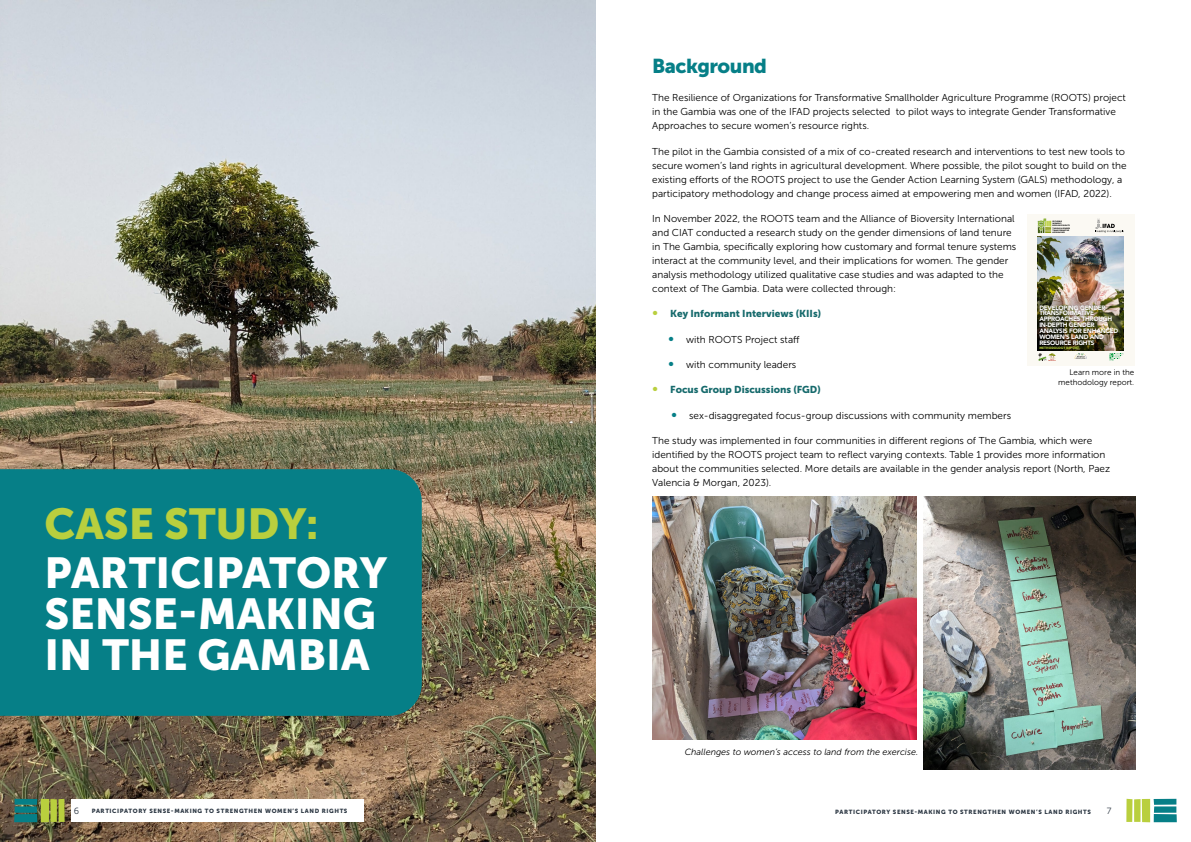
<style>
.page{position:relative;width:1191px;height:842px;background:#fff}
.page>*{position:absolute;margin:0;border:0;box-sizing:border-box;transform-origin:0 0}
.t1{font:43px/41px "Museo Sans 900";color:#fff}
.t2{font:43px "Museo Sans 900";color:#b9cf3e}
.t3{font:20px "Museo Sans 900";letter-spacing:-.025em;color:#067f87}
.t4{font:10px/14px "Museo Sans 300";color:#000}
.t5{font:10px "Museo Sans 900";color:#166a6c}
.t6{font:italic 9px "Museo Sans 300";color:#000}
.t7{font:9px "Museo Sans 300";color:#2b3642}
.t8{font:8px/10px "Museo Sans 300";color:#000;text-align:right}
.t9{font:900 6.3px/5.9px "Avenir";letter-spacing:-.04em;color:#fff}
.t10{font:6px "Museo Sans 900";letter-spacing:.1em;color:#2b3642}
.t11{font:3.2px "Museo Sans 900";color:#b9cf3e}
.t12{font:1.8px/2.1px "Museo Sans 900";color:#000}
</style>
<div class="page">
<img style="left:0;top:0;width:595px;height:842px">
<div style="left:0;top:469px;width:422px;height:247px;background:#067f87"></div>
<img style="left:924px;top:497px;width:211px;height:273px">
<img style="left:652px;top:497px;width:264px;height:242px">
<div style="left:1027px;top:214px;width:107px;height:152px;background:#fbf9f3"></div>
<img style="left:1037px;top:236px;width:86px;height:115px">
<svg style="left:1037px;top:292px;width:57px;height:59px"></svg>
<svg style="left:1037px;top:218px;width:14px;height:15px"></svg>
<svg style="left:1095px;top:218px;width:28px;height:15px"></svg>
<div style="left:1039px;top:305px;width:80px;height:45px;background:#000;opacity:.33"></div>
<svg style="left:1109px;top:353px;width:15px;height:7px"></svg>
<svg style="left:1038px;top:353px;width:18px;height:8px"></svg>
<svg style="left:1074px;top:353px;width:13px;height:6px"></svg>
<div style="left:71px;top:799px;width:293px;height:23px;background:#fff"></div>
<svg style="left:14px;top:799px;width:51px;height:23px"></svg>
<svg style="left:1126px;top:799px;width:50px;height:23px"></svg>
<h1 class="t2" style="left:45px;top:499px;width:276px">CASE STUDY:</h1>
<h1 class="t1" style="left:45px;top:552px;width:344px">PARTICIPATORY<br>SENSE-MAKING<br>IN THE GAMBIA</h1>
<h2 class="t3" style="left:652px;top:55px;width:116px">Background</h2>
<p class="t4" style="left:652px;top:91px;width:475px">The Resilience of Organizations for Transformative Smallholder Agriculture Programme (ROOTS) project in the Gambia was one of the IFAD projects selected to pilot ways to integrate Gender Transformative<br>Approaches to secure women’s resource rights.</p>
<p class="t4" style="left:652px;top:144px;width:476px">The pilot in the Gambia consisted of a mix of co-created research and interventions to test new tools to secure women’s land rights in agricultural development. Where possible, the pilot sought to build on the existing efforts of the ROOTS project to use the Gender Action Learning System (GALS) methodology, a participatory methodology and change process aimed at empowering men and women (IFAD, 2022).</p>
<p class="t4" style="left:652px;top:212px;width:365px">In November 2022, the ROOTS team and the Alliance of Bioversity International and CIAT conducted a research study on the gender dimensions of land tenure in The Gambia, specifically exploring how customary and formal tenure systems interact at the community level, and their implications for women. The gender analysis methodology utilized qualitative case studies and was adapted to the context of The Gambia. Data were collected through:</p>
<p class="t5" style="left:670px;top:308px;width:152px">Key Informant Interviews (KIIs)</p>
<p class="t4" style="left:686px;top:332px;width:115px">with ROOTS Project staff</p>
<p class="t4" style="left:686px;top:358px;width:112px">with community leaders</p>
<p class="t5" style="left:670px;top:384px;width:152px">Focus Group Discussions (FGD)</p>
<p class="t4" style="left:689px;top:408px;width:323px">sex-disaggregated focus-group discussions with community members</p>
<p class="t4" style="left:652px;top:434px;width:459px">The study was implemented in four communities in different regions of The Gambia, which were identified by the ROOTS project team to reflect varying contexts. Table 1 provides more information about the communities selected. More details are available in the gender analysis report (North, Paez Valencia &amp; Morgan, 2023).</p>
<p class="t12" style="left:1052px;top:221px;width:19px">SECURING<br>WOMEN’S<br>RESOURCE RIGHTS<br>THROUGH GENDER<br>TRANSFORMATIVE<br>APPROACHES</p>
<p class="t9" style="left:1039px;top:304px;width:80px">DEVELOPING GENDER<br>TRANSFORMATIVE<br>APPROACHES THROUGH<br>IN-DEPTH GENDER<br>ANALYSIS FOR ENHANCED<br>WOMEN’S LAND AND<br>RESOURCE RIGHTS</p>
<p class="t11" style="left:1039px;top:346px;width:41px">METHODOLOGY REPORT</p>
<p class="t8" style="left:1058px;top:367px;width:78px">Learn more in the methodology report.</p>
<p class="t6" style="left:684px;top:747px;width:235px">Challenges to women’s access to land from the exercise.</p>
<p class="t7" style="left:74px;top:806px;width:7px">6</p>
<p class="t10" style="left:92px;top:808px;width:257px">PARTICIPATORY SENSE-MAKING TO STRENGTHEN WOMEN’S LAND RIGHTS</p>
<p class="t10" style="left:835px;top:808px;width:257px">PARTICIPATORY SENSE-MAKING TO STRENGTHEN WOMEN’S LAND RIGHTS</p>
<p class="t7" style="left:1107px;top:806px;width:6px">7</p>
</div>
